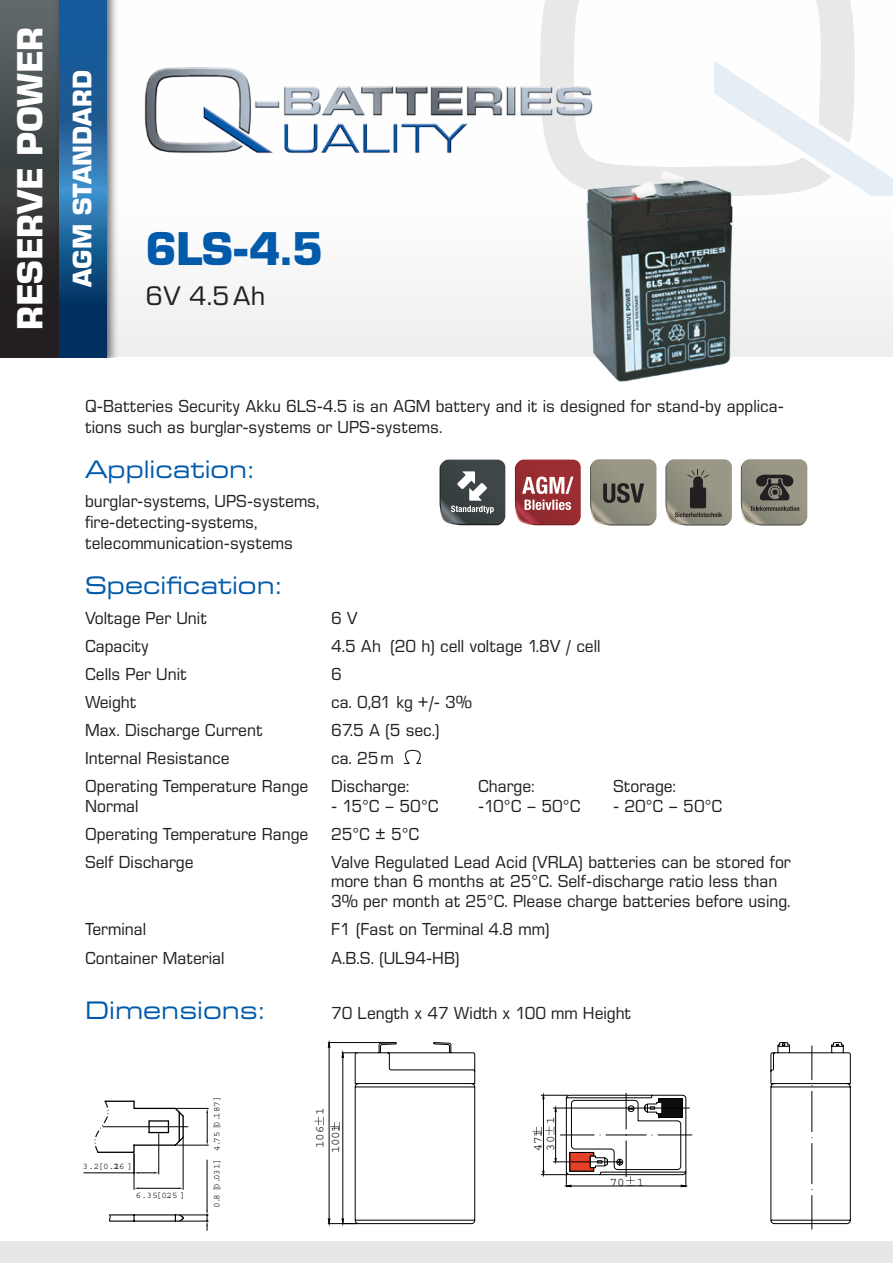
<style>
.page{position:relative;width:893px;height:1263px;background:#fff}
.page>*{position:absolute;margin:0;border:0;box-sizing:border-box;transform-origin:0 0}
.t1{font:700 45px "Eurostile SB";color:#015aaa}
.t2{font:700 34.5px "Eurostile SB";color:#fff}
.t3{font:700 25.5px "Eurostile SB";letter-spacing:.005em;color:#fff}
.t4{font:25.5px "Eurostile SB";color:#231f20}
.t5{font:24px "Eurostile SB Extend";color:#015aaa;scale:.95 1}
.t6{font:16.5px/21px "Eurostile SB";color:#231f20;scale:.95 1}
.t7{font:12.45px "Courier";color:#28211d}
.t8{font:9.15px "Courier";color:#28211d}
</style>
<div class="page">
<svg style="left:404px;top:749px;width:17px;height:15px"></svg>
<svg style="left:777px;top:1042px;width:74px;height:182px"></svg>
<svg style="left:690px;top:1045px;width:122px;height:185px"></svg>
<svg style="left:314px;top:1040px;width:376px;height:186px"></svg>
<hr style="left:103px;top:1126px;width:85px;height:1px;background:#000">
<hr style="left:177px;top:1108px;width:31px;height:1px;background:#000">
<hr style="left:177px;top:1145px;width:31px;height:1px;background:#000">
<svg style="left:206px;top:1108px;width:2px;height:37px"></svg>
<hr style="left:110px;top:1214px;width:70px;height:1px;background:#000">
<hr style="left:110px;top:1220px;width:70px;height:2px;background:#000">
<svg style="left:109px;top:1214px;width:2px;height:7px"></svg>
<hr style="left:84px;top:1172px;width:50px;height:1px;background:#000">
<hr style="left:134px;top:1153px;width:1px;height:36px;background:#000">
<hr style="left:183px;top:1138px;width:1px;height:51px;background:#000">
<hr style="left:139px;top:1188px;width:39px;height:1px;background:#000">
<hr style="left:207px;top:1160px;width:1px;height:50px;background:#000">
<svg style="left:175px;top:1210px;width:33px;height:20px"></svg>
<svg style="left:94px;top:1100px;width:91px;height:74px"></svg>
<div style="left:0;top:0;width:893px;height:357px;background:linear-gradient(to bottom,#fff,#f3f3f4)"></div>
<div style="left:0;top:1242px;width:893px;height:21px;background:#e6e7e9"></div>
<svg style="left:540px;top:0;width:315px;height:152px"></svg>
<svg style="left:714px;top:61px;width:179px;height:135px"></svg>
<div style="left:0;top:0;width:65px;height:357px;background:linear-gradient(to bottom,#5f6a6c,#1a1415)"></div>
<div style="left:53px;top:0;width:66px;height:357px;background:#231f20;opacity:.75"></div>
<svg style="left:59px;top:0;width:47px;height:357px;background:#1a5a92"></svg>
<img style="left:135px;top:59px;width:488px;height:100px">
<svg style="left:515px;top:460px;width:66px;height:65px;background:#ab5459"></svg>
<svg style="left:665px;top:459px;width:67px;height:67px;background:#8a877a"></svg>
<svg style="left:590px;top:459px;width:66px;height:67px;background:#8c897b"></svg>
<svg style="left:741px;top:459px;width:66px;height:67px;background:#858275"></svg>
<svg style="left:440px;top:460px;width:65px;height:65px;background:#585f60"></svg>
<img style="left:457px;top:152px;width:393px;height:230px">
<h2 class="t2" style="left:9px;top:330px;width:304px;rotate:-90deg">RESERVE POWER</h2>
<h3 class="t3" style="left:67px;top:287px;width:218px;rotate:-90deg">AGM STANDARD</h3>
<h1 class="t1" style="left:146px;top:221px;width:178px">6LS-4.5</h1>
<h3 class="t4" style="left:146px;top:281px;width:121px">6V 4.5Ah</h3>
<p class="t6" style="left:85px;top:396px;width:737px">Q-Batteries Security Akku 6LS-4.5 is an AGM battery and it is designed for stand-by applica&shy;tions such as burglar-systems or UPS-systems.</p>
<h3 class="t5" style="left:85px;top:456px;width:179px">Application:</h3>
<p class="t6" style="left:85px;top:491px;width:248px">burglar-systems, UPS-systems, fire-detecting-systems, telecommunication-systems</p>
<h3 class="t5" style="left:85px;top:572px;width:208px">Specification:</h3>
<p class="t6" style="left:85px;top:608px;width:130px">Voltage Per Unit</p>
<p class="t6" style="left:331px;top:608px;width:30px">6 V</p>
<p class="t6" style="left:85px;top:636px;width:69px">Capacity</p>
<p class="t6" style="left:331px;top:636px;width:285px">4.5 Ah (20 h) cell voltage 1.8V / cell</p>
<p class="t6" style="left:85px;top:664px;width:109px">Cells Per Unit</p>
<p class="t6" style="left:331px;top:664px;width:13px">6</p>
<p class="t6" style="left:85px;top:692px;width:56px">Weight</p>
<p class="t6" style="left:331px;top:692px;width:150px">ca. 0,81 kg +/- 3%</p>
<p class="t6" style="left:85px;top:720px;width:189px">Max. Discharge Current</p>
<p class="t6" style="left:331px;top:720px;width:116px">67.5 A (5 sec.)</p>
<p class="t6" style="left:85px;top:748px;width:154px">Internal Resistance</p>
<p class="t6" style="left:331px;top:748px;width:67px">ca. 25m</p>
<p class="t6" style="left:85px;top:776px;width:237px">Operating Temperature Range</p>
<p class="t6" style="left:331px;top:776px;width:84px">Discharge:</p>
<p class="t6" style="left:478px;top:776px;width:61px">Charge:</p>
<p class="t6" style="left:613px;top:776px;width:68px">Storage:</p>
<p class="t6" style="left:85px;top:795px;width:58px">Normal</p>
<p class="t6" style="left:331px;top:795px;width:115px">- 15°C – 50°C</p>
<p class="t6" style="left:478px;top:795px;width:109px">-10°C – 50°C</p>
<p class="t6" style="left:613px;top:795px;width:117px">- 20°C – 50°C</p>
<p class="t6" style="left:85px;top:823px;width:237px">Operating Temperature Range</p>
<p class="t6" style="left:331px;top:823px;width:94px">25°C ± 5°C</p>
<p class="t6" style="left:85px;top:851px;width:116px">Self Discharge</p>
<p class="t6" style="left:331px;top:852px;width:486px;line-height:19.5px">Valve Regulated Lead Acid (VRLA) batteries can be stored for more than 6 months at 25°C. Self-discharge ratio less than<br>3% per month at 25°C. Please charge batteries before using.</p>
<p class="t6" style="left:85px;top:918px;width:66px">Terminal</p>
<p class="t6" style="left:331px;top:918px;width:232px">F1 (Fast on Terminal 4.8 mm)</p>
<p class="t6" style="left:85px;top:948px;width:148px">Container Material</p>
<p class="t6" style="left:331px;top:948px;width:137px">A.B.S. (UL94-HB)</p>
<h3 class="t5" style="left:85px;top:997px;width:190px">Dimensions:</h3>
<p class="t6" style="left:331px;top:1002px;width:318px">70 Length x 47 Width x 100 mm Height</p>
<p class="t8" style="left:83px;top:1162px;width:51px">3.2[0.126 ]</p>
<p class="t8" style="left:136px;top:1191px;width:51px">6.35[0.25 ]</p>
<p class="t8" style="left:212px;top:1208px;width:114px;rotate:-90deg">0.8 [0.031] 4.75 [0.187]</p>
<p class="t7" style="left:313px;top:1148px;width:42px;rotate:-90deg">106 1</p>
<p class="t7" style="left:329px;top:1153px;width:30px;rotate:-90deg">1001</p>
<p class="t7" style="left:544px;top:1151px;width:35px;rotate:-90deg">30 1</p>
<p class="t7" style="left:531px;top:1151px;width:23px;rotate:-90deg">471</p>
<p class="t7" style="left:610px;top:1175px;width:36px">70 1</p>
</div>
